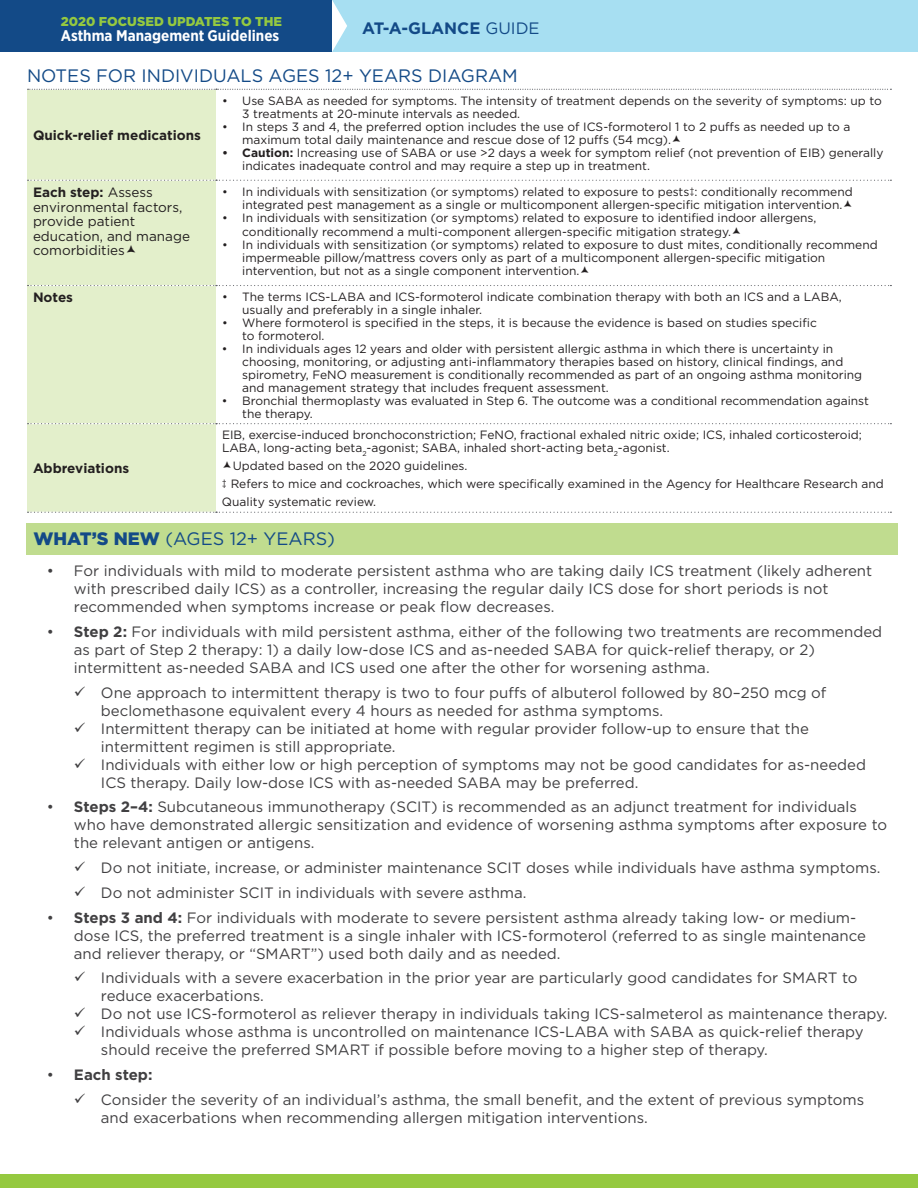
<style>
.page{position:relative;width:918px;height:1188px;background:#fff}
.page>*{position:absolute;margin:0;border:0;box-sizing:border-box;transform-origin:0 0}
.t1{font:18px "Gotham";color:#134a87}
.t2{font:700 16.5px "Gotham";color:#134a87}
.t3{font:700 15.45px "Gotham Narrow";color:#fff}
.t4{font:15px/18px "Gotham";color:#414042}
.t5{font:700 15px "Gotham";color:#414042}
.t6{font:13.5px/14.5px "Gotham";color:#231f20}
.t7{font:700 13.5px "Gotham";color:#231f20}
.t8{font:900 12.9px "Gotham";color:#95c940}
.t9{font:12px/12.9px "Gotham";color:#231f20}
.s1{font-weight:400}
.s2{font-weight:700}
.s3{font-weight:900}
</style>
<div class="page">
<div style="left:0;top:1174px;width:918px;height:14px;background:#95c940"></div>
<div style="left:204px;top:0;width:714px;height:52px;background:#a7dff2"></div>
<svg style="left:332px;top:0;width:15px;height:52px"></svg>
<div style="left:0;top:0;width:332px;height:52px;background:#134a87"></div>
<div style="left:27px;top:89px;width:189px;height:423px;background:#e3efcb"></div>
<svg style="left:28px;top:89px;width:863px;height:1px"></svg>
<svg style="left:28px;top:180px;width:863px;height:1px"></svg>
<svg style="left:28px;top:285px;width:863px;height:1px"></svg>
<svg style="left:28px;top:423px;width:863px;height:1px"></svg>
<svg style="left:28px;top:512px;width:863px;height:1px"></svg>
<div style="left:27px;top:524px;width:871px;height:31px;background:#c0dc8f"></div>
<svg style="left:127px;top:245px;width:8px;height:8px"></svg>
<p class="t8" style="left:61px;top:12px;width:223px">2020 FOCUSED UPDATES TO THE</p>
<p class="t3" style="left:61px;top:26px;width:220px">Asthma Management Guidelines</p>
<h2 class="t1" style="left:27px;top:64px;width:492px">NOTES FOR INDIVIDUALS AGES 12+ YEARS DIAGRAM</h2>
<p class="t2" style="left:362px;top:17px;width:179px">AT-A-GLANCE <span class="s1">GUIDE</span></p>
<p class="t7" style="left:33px;top:126px;width:170px">Quick-relief medications</p>
<p class="t9" style="left:242px;top:94px;width:641px;text-indent:-20px">• Use SABA as needed for symptoms. The intensity of treatment depends on the severity of symptoms: up to<br>3 treatments at 20-minute intervals as needed.</p>
<p class="t9" style="left:242px;top:120px;width:610px;line-height:13.5px;text-indent:-20px">• In steps 3 and 4, the preferred option includes the use of ICS-formoterol 1 to 2 puffs as needed up to a maximum total daily maintenance and rescue dose of 12 puffs (54 mcg).</p>
<p class="t9" style="left:242px;top:146px;width:643px;text-indent:-20px"><span class="s2">• Caution:</span> Increasing use of SABA or use &gt;2 days a week for symptom relief (not prevention of EIB) generally indicates inadequate control and may require a step up in treatment.</p>
<p class="t6" style="left:33px;top:185px;width:159px"><span class="s2">Each step:</span> Assess environmental factors, provide patient education, and manage comorbidities</p>
<p class="t9" style="left:242px;top:185px;width:612px;line-height:13.5px;text-indent:-20px">• In individuals with sensitization (or symptoms) related to exposure to pests‡: conditionally recommend integrated pest management as a single or multicomponent allergen-specific mitigation intervention.</p>
<p class="t9" style="left:242px;top:211px;width:576px;line-height:13.5px;text-indent:-20px">• In individuals with sensitization (or symptoms) related to exposure to identified indoor allergens, conditionally recommend a multi-component allergen-specific mitigation strategy.</p>
<p class="t9" style="left:242px;top:238px;width:637px;text-indent:-20px">• In individuals with sensitization (or symptoms) related to exposure to dust mites, conditionally recommend impermeable pillow/mattress covers only as part of a multicomponent allergen-specific mitigation intervention, but not as a single component intervention.</p>
<p class="t7" style="left:33px;top:289px;width:42px">Notes</p>
<p class="t9" style="left:242px;top:290px;width:601px;text-indent:-20px">• The terms ICS-LABA and ICS-formoterol indicate combination therapy with both an ICS and a LABA, usually and preferably in a single inhaler.</p>
<p class="t9" style="left:242px;top:316px;width:576px;text-indent:-20px">• Where formoterol is specified in the steps, it is because the evidence is based on studies specific to formoterol.</p>
<p class="t9" style="left:242px;top:342px;width:622px;text-indent:-20px">• In individuals ages 12 years and older with persistent allergic asthma in which there is uncertainty in choosing, monitoring, or adjusting anti-inflammatory therapies based on history, clinical findings, and spirometry, FeNO measurement is conditionally recommended as part of an ongoing asthma monitoring and management strategy that includes frequent assessment.</p>
<p class="t9" style="left:242px;top:394px;width:628px;text-indent:-20px">• Bronchial thermoplasty was evaluated in Step 6. The outcome was a conditional recommendation against the therapy.</p>
<p class="t9" style="left:222px;top:428px;width:641px">EIB, exercise-induced bronchoconstriction; FeNO, fractional exhaled nitric oxide; ICS, inhaled corticosteroid;<br>LABA, long-acting beta<sub>2</sub>-agonist; SABA, inhaled short-acting beta<sub>2</sub>-agonist.</p>
<p class="t9" style="left:233px;top:459px;width:236px">Updated based on the 2020 guidelines.</p>
<p class="t9" style="left:222px;top:477px;width:663px">‡ Refers to mice and cockroaches, which were specifically examined in the Agency for Healthcare Research and</p>
<p class="t9" style="left:222px;top:495px;width:156px">Quality systematic review.</p>
<p class="t1" style="left:33px;top:527px;width:303px"><span class="s3">WHAT’S NEW</span> (AGES 12+ YEARS)</p>
<p class="t4" style="left:74px;top:562px;width:800px;text-indent:-27px">• For individuals with mild to moderate persistent asthma who are taking daily ICS treatment (likely adherent with prescribed daily ICS) as a controller, increasing the regular daily ICS dose for short periods is not recommended when symptoms increase or peak flow decreases.</p>
<p class="t4" style="left:74px;top:622px;width:810px;text-indent:-27px">• <span class="s2">Step 2:</span> For individuals with mild persistent asthma, either of the following two treatments are recommended as part of Step 2 therapy: 1) a daily low-dose ICS and as-needed SABA for quick-relief therapy, or 2) intermittent as-needed SABA and ICS used one after the other for worsening asthma.</p>
<p class="t4" style="left:101px;top:683px;width:727px">One approach to intermittent therapy is two to four puffs of albuterol followed by 80–250 mcg of beclomethasone equivalent every 4 hours as needed for asthma symptoms.</p>
<p class="t4" style="left:101px;top:719px;width:709px">Intermittent therapy can be initiated at home with regular provider follow-up to ensure that the intermittent regimen is still appropriate.</p>
<p class="t4" style="left:101px;top:755px;width:767px">Individuals with either low or high perception of symptoms may not be good candidates for as-needed<br>ICS therapy. Daily low-dose ICS with as-needed SABA may be preferred.</p>
<p class="t4" style="left:74px;top:798px;width:815px;text-indent:-27px">• <span class="s2">Steps 2–4:</span> Subcutaneous immunotherapy (SCIT) is recommended as an adjunct treatment for individuals who have demonstrated allergic sensitization and evidence of worsening asthma symptoms after exposure to the relevant antigen or antigens.</p>
<p class="t4" style="left:101px;top:859px;width:781px">Do not initiate, increase, or administer maintenance SCIT doses while individuals have asthma symptoms.</p>
<p class="t4" style="left:101px;top:883px;width:427px">Do not administer SCIT in individuals with severe asthma.</p>
<p class="t4" style="left:74px;top:908px;width:794px;text-indent:-27px">• <span class="s2">Steps 3 and 4:</span> For individuals with moderate to severe persistent asthma already taking low- or medium&shy;dose ICS, the preferred treatment is a single inhaler with ICS-formoterol (referred to as single maintenance and reliever therapy, or “SMART”) used both daily and as needed.</p>
<p class="t4" style="left:101px;top:969px;width:758px">Individuals with a severe exacerbation in the prior year are particularly good candidates for SMART to reduce exacerbations.</p>
<p class="t4" style="left:101px;top:1005px;width:788px">Do not use ICS-formoterol as reliever therapy in individuals taking ICS-salmeterol as maintenance therapy.</p>
<p class="t4" style="left:101px;top:1023px;width:764px">Individuals whose asthma is uncontrolled on maintenance ICS-LABA with SABA as quick-relief therapy should receive the preferred SMART if possible before moving to a higher step of therapy.</p>
<p class="t5" style="left:47px;top:1065px;width:107px"><span class="s1">•</span> Each step:</p>
<p class="t4" style="left:101px;top:1090px;width:765px">Consider the severity of an individual’s asthma, the small benefit, and the extent of previous symptoms and exacerbations when recommending allergen mitigation interventions.</p>
<p class="t7" style="left:33px;top:460px;width:98px">Abbreviations</p>
</div>
